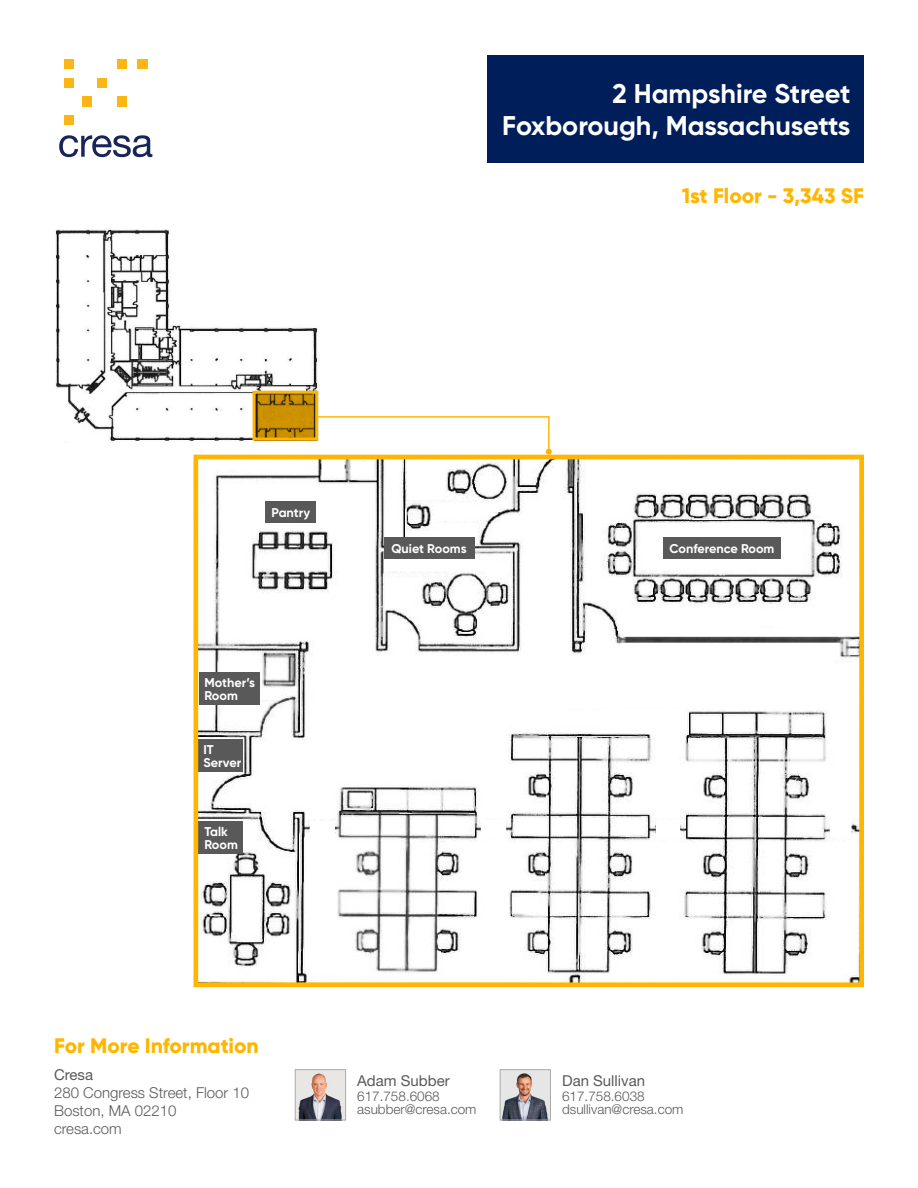
<style>
.page{position:relative;width:918px;height:1188px;background:#fff}
.page>*{position:absolute;margin:0;border:0;box-sizing:border-box;transform-origin:0 0}
.t1{font:700 27px "Gilroy";letter-spacing:-.005em;color:#fff}
.t2{font:800 21px "Gilroy";color:#ffb600}
.Text_White{font:300 15px "Helvetica Neue LT Std";color:#595959}
.Text_White-2{font:15px "Helvetica Neue LT Std";color:#595959}
.Text_White-3{font:300 13.5px "Helvetica Neue LT Std";color:#595959}
.t3{font:700 12.75px/12.8px "Gilroy";color:#fff}
</style>
<div class="page">
<svg style="left:59px;top:135px;width:93px;height:22px"></svg>
<div style="left:64px;top:60px;width:9px;height:9px;background:#fbb515"></div>
<div style="left:64px;top:78px;width:9px;height:9px;background:#fbb515"></div>
<div style="left:64px;top:115px;width:9px;height:10px;background:#fbb515"></div>
<div style="left:82px;top:97px;width:9px;height:9px;background:#fbb515"></div>
<div style="left:97px;top:78px;width:10px;height:9px;background:#fbb515"></div>
<div style="left:117px;top:60px;width:10px;height:9px;background:#fbb515"></div>
<div style="left:117px;top:97px;width:10px;height:9px;background:#fbb515"></div>
<div style="left:138px;top:60px;width:9px;height:9px;background:#fbb515"></div>
<div style="left:487px;top:55px;width:377px;height:108px;background:#001e5a"></div>
<img style="left:297px;top:1071px;width:47px;height:47px">
<div style="left:295px;top:1069px;width:51px;height:51px;border:1px solid #acacac"></div>
<img style="left:502px;top:1071px;width:47px;height:47px">
<div style="left:500px;top:1069px;width:51px;height:51px;border:1px solid #acacac"></div>
<img style="left:55px;top:230px;width:265px;height:211px">
<svg style="left:257px;top:395px;width:57px;height:41px;background:#b88300"></svg>
<div style="left:253px;top:391px;width:65px;height:49px;border:3px solid #ffb600"></div>
<svg style="left:316px;top:415px;width:236px;height:40px"></svg>
<img style="left:200px;top:461px;width:658px;height:520px">
<div style="left:663px;top:537px;width:118px;height:22px;background:#5a5959"></div>
<div style="left:384px;top:537px;width:90px;height:22px;background:#5a5959"></div>
<div style="left:266px;top:501px;width:50px;height:22px;background:#5a5959"></div>
<div style="left:199px;top:672px;width:61px;height:33px;background:#5a5959"></div>
<div style="left:199px;top:821px;width:44px;height:33px;background:#5a5959"></div>
<div style="left:199px;top:739px;width:44px;height:33px;background:#5a5959"></div>
<div style="left:194px;top:455px;width:670px;height:532px;border:5px solid #ffb600"></div>
<p class="t1" style="left:613px;top:76px;width:239px">2 Hampshire Street</p>
<p class="t1" style="left:502px;top:109px;width:350px">Foxborough, Massachusetts</p>
<p class="t2" style="left:682px;top:182px;width:184px">1st Floor - 3,343 SF</p>
<p class="t3" style="left:272px;top:506px;width:40px">Pantry</p>
<p class="t3" style="left:204px;top:676px;width:52px">Mother’s<br>Room</p>
<p class="t3" style="left:203px;top:743px;width:39px">IT<br>Server</p>
<p class="t3" style="left:204px;top:826px;width:35px">Talk<br>Room</p>
<p class="t3" style="left:391px;top:542px;width:77px">Quiet Rooms</p>
<p class="t3" style="left:669px;top:542px;width:106px">Conference Room</p>
<p class="t2" style="left:54px;top:1033px;width:206px">For More Information</p>
<p class="Text_White-2" style="left:54px;top:1066px;width:41px">Cresa</p>
<p class="Text_White" style="left:54px;top:1083px;width:197px">280 Congress Street, Floor 10</p>
<p class="Text_White" style="left:54px;top:1101px;width:124px">Boston, MA 02210</p>
<p class="Text_White" style="left:54px;top:1119px;width:69px">cresa.com</p>
<p class="Text_White-2" style="left:357px;top:1072px;width:94px">Adam Subber</p>
<p class="Text_White-3" style="left:357px;top:1088px;width:84px">617.758.6068</p>
<p class="Text_White-3" style="left:357px;top:1101px;width:121px">asubber@cresa.com</p>
<p class="Text_White-2" style="left:562px;top:1072px;width:85px">Dan Sullivan</p>
<p class="Text_White-3" style="left:562px;top:1088px;width:84px">617.758.6038</p>
<p class="Text_White-3" style="left:562px;top:1101px;width:123px">dsullivan@cresa.com</p>
</div>
